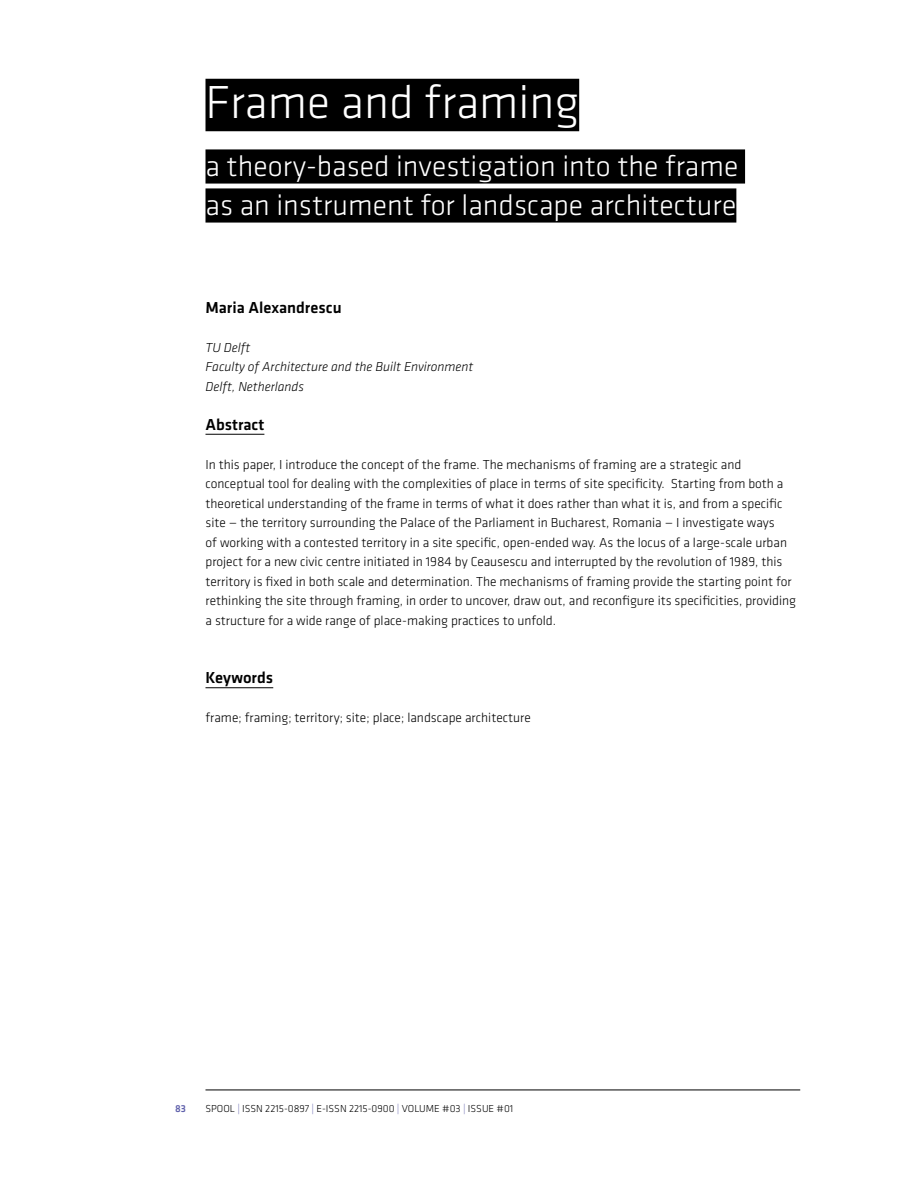
<style>
.page{position:relative;width:918px;height:1188px;background:#fff}
.page>*{position:absolute;margin:0;border:0;box-sizing:border-box;transform-origin:0 0}
.t1{font:300 48px "Klavika";color:#fff}
.t2{font:300 30px/39px "Klavika";color:#fff}
.t3{font:500 16.5px "Klavika";color:#000}
.t4{font:300 13.5px/19.5px "Klavika";color:#000}
.t5{font:italic 300 13.5px/19.5px "Klavika";color:#000}
.t6{font:300 10.5px "Klavika";color:#000}
.t7{font:500 10.5px "Klavika";color:#6162ac}
.s1{color:#6162ac}
</style>
<div class="page">
<hr style="left:206px;top:1090px;width:594px;height:1px;background:#000">
<div style="left:206px;top:79px;width:373px;height:52px;background:#000"></div>
<div style="left:206px;top:149px;width:539px;height:35px;background:#000"></div>
<div style="left:206px;top:188px;width:530px;height:35px;background:#000"></div>
<hr style="left:206px;top:434px;width:58px;height:1px;background:#000">
<hr style="left:206px;top:687px;width:67px;height:1px;background:#000">
<h1 class="t1" style="left:206px;top:76px;width:375px">Frame and framing</h1>
<h2 class="t2" style="left:206px;top:147px;width:534px">a theory-based investigation into the frame as an instrument for landscape architecture</h2>
<p class="t3" style="left:206px;top:298px;width:138px">Maria Alexandrescu</p>
<p class="t5" style="left:206px;top:338px;width:269px">TU Delft<br>Faculty of Architecture and the Built Environment<br>Delft, Netherlands</p>
<p class="t3" style="left:206px;top:415px;width:60px">Abstract</p>
<p class="t4" style="left:206px;top:455px;width:592px">In this paper, I introduce the concept of the frame. The mechanisms of framing are a strategic and conceptual tool for dealing with the complexities of place in terms of site specificity. Starting from both a theoretical understanding of the frame in terms of what it does rather than what it is, and from a specific site — the territory surrounding the Palace of the Parliament in Bucharest, Romania — I investigate ways<br>of working with a contested territory in a site specific, open-ended way. As the locus of a large-scale urban project for a new civic centre initiated in 1984 by Ceausescu and interrupted by the revolution of 1989, this territory is fixed in both scale and determination. The mechanisms of framing provide the starting point for rethinking the site through framing, in order to uncover, draw out, and reconfigure its specificities, providing a structure for a wide range of place-making practices to unfold.</p>
<p class="t3" style="left:206px;top:669px;width:69px">Keywords</p>
<p class="t4" style="left:206px;top:708px;width:327px">frame; framing; territory; site; place; landscape architecture</p>
<p class="t7" style="left:175px;top:1103px;width:12px">83</p>
<p class="t6" style="left:206px;top:1103px;width:309px">SPOOL <span class="s1">|</span> ISSN 2215-0897 <span class="s1">|</span> E-ISSN 2215-0900 <span class="s1">|</span> VOLUME #03 <span class="s1">|</span> ISSUE #01</p>
</div>
